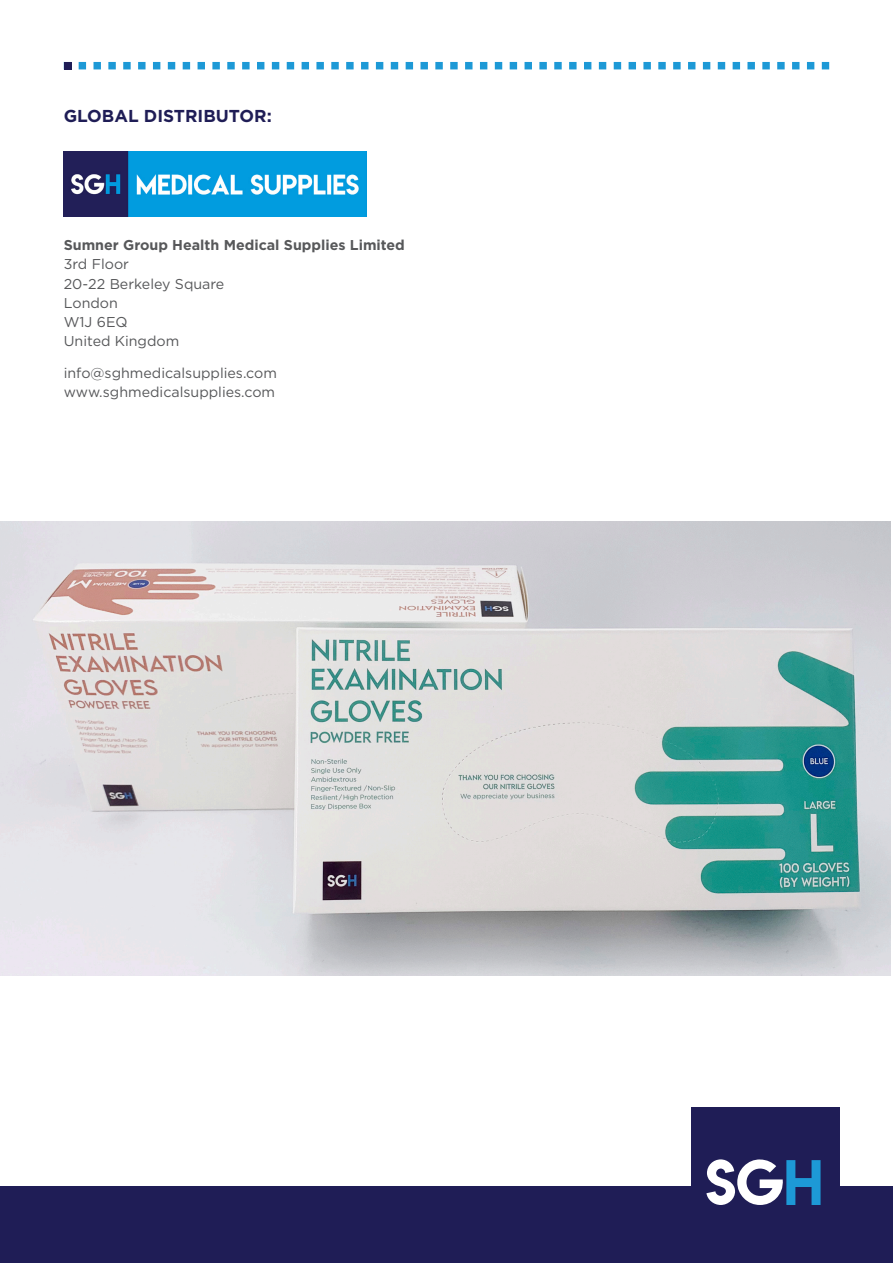
<style>
.page{position:relative;width:893px;height:1263px;background:#fff}
.page>*{position:absolute;margin:0;border:0;box-sizing:border-box;transform-origin:0 0}
.t1{font:500 57px "LEMONMILK";color:#1d99d6}
.t2{font:700 17.25px "Gotham";color:#1f1d56}
.t3{font:14.25px/19.2px "Gotham";color:#57585a}
.s1{font-weight:700}
</style>
<div class="page">
<div style="left:0;top:1186px;width:893px;height:77px;background:#1f1d56"></div>
<svg style="left:71px;top:62px;width:758px;height:7px"></svg>
<div style="left:64px;top:62px;width:7px;height:7px;background:#1f1d56"></div>
<div style="left:691px;top:1108px;width:149px;height:155px;background:#1f1d56"></div>
<svg style="left:706px;top:1159px;width:77px;height:46px"></svg>
<img style="left:64px;top:151px;width:302px;height:65px">
<img style="left:0;top:522px;width:890px;height:453px">
<p class="t2" style="left:64px;top:105px;width:210px">GLOBAL DISTRIBUTOR:</p>
<p class="t3" style="left:64px;top:235px;width:343px"><span class="s1">Sumner Group Health Medical Supplies Limited<br></span>3rd Floor<br>20-22 Berkeley Square<br>London<br>W1J 6EQ<br>United Kingdom</p>
<p class="t3" style="left:64px;top:363px;width:215px">info@sghmedicalsupplies.com www.sghmedicalsupplies.com</p>
<h1 class="t1" style="left:782px;top:1145px;width:43px">h</h1>
</div>
